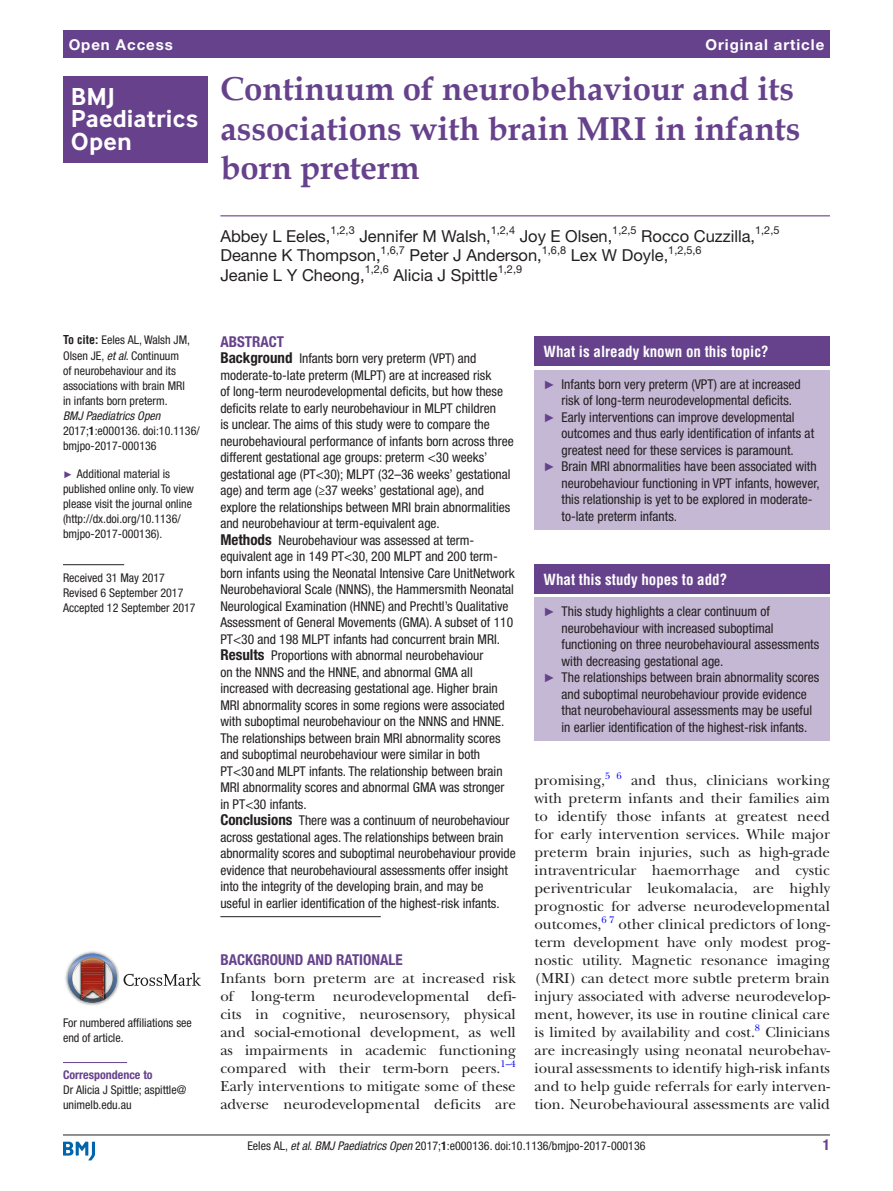
<style>
.page{position:relative;width:893px;height:1191px;background:#fff}
.page>*{position:absolute;margin:0;border:0;box-sizing:border-box;transform-origin:0 0}
.t1{font:700 33px/39px "Book Antiqua";color:#66428c}
.t2{font:700 25.5px/22.5px "Inter Face";letter-spacing:.01em;color:#fff}
.t3{font:16.5px "Helvetica Neue LT Std";color:#231f20}
.t4{font:15px/18px "New Baskerville";color:#231f20;text-align:justify}
.t5{font:700 condensed 15px "Helvetica";color:#fff}
.t6{font:700 condensed 15px "Helvetica Neue LT Std";color:#66428c}
.t7{font:700 15px "Helvetica Neue LT Std";letter-spacing:.065em;color:#fff}
.t8{font:condensed 13.5px/16.5px "Helvetica Neue LT Std";color:#231f20}
.t9{font:condensed 12px/15px "Helvetica Neue LT Std";color:#231f20}
.t10{font:700 condensed 12px "Helvetica Neue LT Std";color:#66428c}
.t11{font:10.95px "Helvetica Neue LT Std";color:#231f20}
.t12{font:9.9px "New Baskerville";color:#00f}
.s1{font-family:"Helvetica LT Std";font-weight:700}
.s2{font-style:italic}
.s3{font-weight:700}
.s4{font-family:"Arial";font-stretch:normal;font-size:9.75px;color:#66428c}
.s5{font-weight:700;font-size:15px}
.s6{font-family:"Arial";font-stretch:normal;font-size:12px;color:#66428c}
</style>
<div class="page">
<hr style="left:63px;top:1134px;width:767px;height:1px;background:#231f20">
<svg style="left:63px;top:1141px;width:32px;height:19px"></svg>
<div style="left:63px;top:76px;width:144px;height:87px;background:#67418c"></div>
<div style="left:63px;top:31px;width:767px;height:27px;background:#66428c"></div>
<hr style="left:220px;top:215px;width:610px;height:1px;background:#66428c">
<hr style="left:63px;top:564px;width:61px;height:1px;background:#231f20">
<hr style="left:63px;top:1062px;width:64px;height:1px;background:#66428c">
<img style="left:65px;top:951px;width:54px;height:54px">
<svg style="left:68px;top:953px;width:49px;height:49px"></svg>
<svg style="left:124px;top:972px;width:77px;height:14px"></svg>
<hr style="left:220px;top:916px;width:161px;height:1px;background:#231f20">
<div style="left:535px;top:336px;width:295px;height:30px;background:#66428c"></div>
<div style="left:535px;top:370px;width:295px;height:159px;background:#c4b8d4"></div>
<div style="left:535px;top:563px;width:295px;height:30px;background:#66428c"></div>
<div style="left:535px;top:598px;width:295px;height:143px;background:#c4b8d4"></div>
<p class="t7" style="left:69px;top:35px;width:106px">Open Access</p>
<h2 class="t2" style="left:71px;top:85px;width:129px">BMJ<br>Paediatrics<br>Open</h2>
<p class="t7" style="left:705px;top:35px;width:120px">Original article</p>
<h1 class="t1" style="left:220px;top:70px;width:582px">Continuum of neurobehaviour and its associations with brain MRI in infants born preterm</h1>
<p class="t3" style="left:220px;top:226px;width:112px">Abbey L Eeles,</p>
<p class="t11" style="left:330px;top:224px;width:26px">1,2,3</p>
<p class="t3" style="left:359px;top:226px;width:133px">Jennifer M Walsh,</p>
<p class="t11" style="left:491px;top:224px;width:26px">1,2,4</p>
<p class="t3" style="left:520px;top:226px;width:94px">Joy E Olsen,</p>
<p class="t11" style="left:612px;top:224px;width:26px">1,2,5</p>
<p class="t3" style="left:641px;top:226px;width:115px">Rocco Cuzzilla,</p>
<p class="t11" style="left:755px;top:224px;width:26px">1,2,5</p>
<p class="t3" style="left:220px;top:245px;width:162px">Deanne K Thompson,</p>
<p class="t11" style="left:381px;top:243px;width:26px">1,6,7</p>
<p class="t3" style="left:409px;top:245px;width:134px">Peter J Anderson,</p>
<p class="t11" style="left:542px;top:243px;width:26px">1,6,8</p>
<p class="t3" style="left:571px;top:245px;width:99px">Lex W Doyle,</p>
<p class="t11" style="left:668px;top:243px;width:35px">1,2,5,6</p>
<p class="t3" style="left:220px;top:265px;width:146px">Jeanie L Y Cheong,</p>
<p class="t11" style="left:365px;top:263px;width:26px">1,2,6</p>
<p class="t3" style="left:394px;top:265px;width:106px">Alicia J Spittle</p>
<p class="t11" style="left:498px;top:263px;width:26px">1,2,9</p>
<p class="t9" style="left:63px;top:333px;width:129px"><span class="s1">To cite:</span> Eeles AL, Walsh JM,<br>Olsen JE, <span class="s2">et al</span>. Continuum of neurobehaviour and its associations with brain MRI in infants born preterm.</p>
<p class="t9" style="left:63px;top:408px;width:138px"><span class="s2">BMJ Paediatrics Open<br></span>2017;<span class="s3">1</span>:e000136. doi:10.1136/ bmjpo-2017-000136</p>
<p class="t9" style="left:63px;top:466px;width:133px"><span class="s4">►</span> Additional material is published online only. To view please visit the journal online (http://dx.doi.org/10.1136/ bmjpo-2017-000136).</p>
<p class="t9" style="left:63px;top:570px;width:134px">Received 31 May 2017<br>Revised 6 September 2017<br>Accepted 12 September 2017</p>
<p class="t9" style="left:63px;top:1015px;width:130px">For numbered affiliations see end of article.</p>
<p class="t10" style="left:63px;top:1068px;width:91px">Correspondence to</p>
<p class="t9" style="left:63px;top:1082px;width:125px">Dr Alicia J Spittle; aspittle@ unimelb.edu.au</p>
<p class="t6" style="left:220px;top:332px;width:65px">Abstract</p>
<p class="t8" style="left:220px;top:350px;width:297px"><span class="s5">Background</span> Infants born very preterm (VPT) and moderate-to-late preterm (MLPT) are at increased risk<br>of long-term neurodevelopmental deficits, but how these deficits relate to early neurobehaviour in MLPT children<br>is unclear. The aims of this study were to compare the neurobehavioural performance of infants born across three different gestational age groups: preterm &lt;30 weeks’ gestational age (PT&lt;30); MLPT (32–36 weeks’ gestational age) and term age (≥37 weeks’ gestational age), and explore the relationships between MRI brain abnormalities and neurobehaviour at term-equivalent age.<br><span class="s5">Methods</span> Neurobehaviour was assessed at term&shy;equivalent age in 149 PT&lt;30, 200 MLPT and 200 term&shy;born infants using the Neonatal Intensive Care UnitNetwork Neurobehavioral Scale (NNNS), the Hammersmith Neonatal Neurological Examination (HNNE) and Prechtl’s Qualitative Assessment of General Movements (GMA). A subset of 110<br>PT&lt;30 and 198 MLPT infants had concurrent brain MRI.<br><span class="s5">Results</span> Proportions with abnormal neurobehaviour<br>on the NNNS and the HNNE, and abnormal GMA all increased with decreasing gestational age. Higher brain MRI abnormality scores in some regions were associated with suboptimal neurobehaviour on the NNNS and HNNE.<br>The relationships between brain MRI abnormality scores and suboptimal neurobehaviour were similar in both PT&lt;30 and MLPT infants. The relationship between brain MRI abnormality scores and abnormal GMA was stronger in PT&lt;30 infants.<br><span class="s5">Conclusions</span> There was a continuum of neurobehaviour across gestational ages. The relationships between brain abnormality scores and suboptimal neurobehaviour provide evidence that neurobehavioural assessments offer insight into the integrity of the developing brain, and may be useful in earlier identification of the highest-risk infants.</p>
<p class="t6" style="left:220px;top:951px;width:184px">Background and rationale</p>
<p class="t4" style="left:220px;top:969px;width:297px">Infants born preterm are at increased risk of long-term neurodevelopmental defi&shy;cits in cognitive, neurosensory, physical and social-emotional development, as well as impairments in academic functioning compared with their term-born peers.</p>
<p class="t12" style="left:500px;top:1057px;width:17px">1–4</p>
<p class="t4" style="left:220px;top:1077px;width:297px">Early interventions to mitigate some of these adverse neurodevelopmental deficits are</p>
<p class="t5" style="left:544px;top:342px;width:226px">What is already known on this topic?</p>
<p class="t8" style="left:544px;top:375px;width:259px"><span class="s6">►</span> Infants born very preterm (VPT) are at increased</p>
<p class="t8" style="left:562px;top:392px;width:232px">risk of long-term neurodevelopmental deficits.</p>
<p class="t8" style="left:544px;top:408px;width:253px"><span class="s6">►</span> Early interventions can improve developmental</p>
<p class="t8" style="left:562px;top:425px;width:254px">outcomes and thus early identification of infants at</p>
<p class="t8" style="left:562px;top:441px;width:234px">greatest need for these services is paramount.</p>
<p class="t8" style="left:544px;top:458px;width:275px"><span class="s6">►</span> Brain MRI abnormalities have been associated with</p>
<p class="t8" style="left:562px;top:474px;width:260px">neurobehaviour functioning in VPT infants, however,</p>
<p class="t8" style="left:562px;top:491px;width:253px">this relationship is yet to be explored in moderate-</p>
<p class="t8" style="left:562px;top:507px;width:117px">to-late preterm infants.</p>
<p class="t5" style="left:544px;top:570px;width:185px">What this study hopes to add?</p>
<p class="t8" style="left:544px;top:603px;width:228px"><span class="s6">►</span> This study highlights a clear continuum of</p>
<p class="t8" style="left:562px;top:620px;width:214px">neurobehaviour with increased suboptimal</p>
<p class="t8" style="left:562px;top:636px;width:259px">functioning on three neurobehavioural assessments</p>
<p class="t8" style="left:562px;top:653px;width:163px">with decreasing gestational age.</p>
<p class="t8" style="left:544px;top:669px;width:277px"><span class="s6">►</span> The relationships between brain abnormality scores</p>
<p class="t8" style="left:562px;top:686px;width:247px">and suboptimal neurobehaviour provide evidence</p>
<p class="t8" style="left:562px;top:702px;width:252px">that neurobehavioural assessments may be useful</p>
<p class="t8" style="left:562px;top:719px;width:247px">in earlier identification of the highest-risk infants.</p>
<p class="t4" style="left:535px;top:771px;width:89px">promising,<sup>5</sup> <sup>6</sup></p>
<p class="t4" style="left:535px;top:771px;width:297px;text-indent:96px">and thus, clinicians working with preterm infants and their families aim to identify those infants at greatest need for early intervention services. While major preterm brain injuries, such as high-grade intraventricular haemorrhage and cystic periventricular leukomalacia, are highly prognostic for adverse neurodevelopmental outcomes,</p>
<p class="t12" style="left:601px;top:913px;width:15px">6 7</p>
<p class="t4" style="left:535px;top:915px;width:297px;text-indent:84px">other clinical predictors of long&shy;term development have only modest prog&shy;nostic utility. Magnetic resonance imaging (MRI) can detect more subtle preterm brain injury associated with adverse neurodevelop&shy;ment, however, its use in routine clinical care is limited by availability and cost.</p>
<p class="t12" style="left:755px;top:1021px;width:7px">8</p>
<p class="t4" style="left:535px;top:1023px;width:297px;text-indent:231px">Clinicians are increasingly using neonatal neurobehav&shy;ioural assessments to identify high-risk infants and to help guide referrals for early interven&shy;tion. Neurobehavioural assessments are valid</p>
<p class="t9" style="left:247px;top:1137px;width:400px">Eeles AL, <span class="s2">et al</span>. <span class="s2">BMJ Paediatrics Open</span> 2017;<span class="s3">1</span>:e000136. doi:10.1136/bmjpo-2017-000136</p>
<p class="t6" style="left:823px;top:1135px;width:9px">1</p>
</div>
